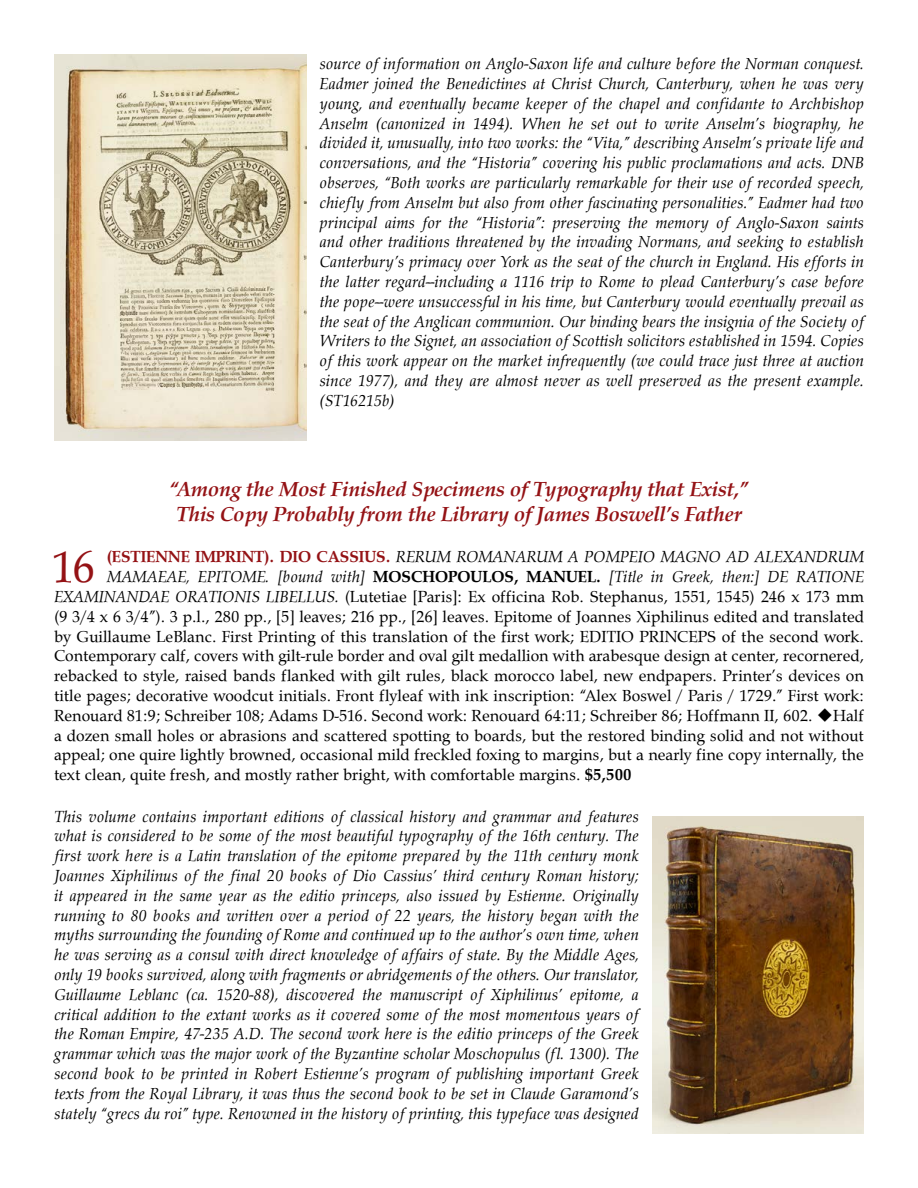
<style>
.page{position:relative;width:918px;height:1188px;background:#fff}
.page>*{position:absolute;margin:0;border:0;box-sizing:border-box;transform-origin:0 0}
.t1{font:45.75px "URW Palladio";color:#941215}
.t2{font:italic 700 21px/25.2px "URW Palladio";color:#941215;text-align:center}
.t3{font:italic 16.5px/19.8px "URW Palladio";color:#000;text-align:justify}
.t4{font:16.5px "URW Palladio";color:#000}
.s1{font-weight:700;font-style:normal;color:#941215}
.s2{font-weight:700;font-style:normal}
.s3{font-style:italic}
.s4{font-weight:700}
</style>
<div class="page">
<img style="left:54px;top:54px;width:252px;height:387px">
<img style="left:652px;top:816px;width:212px;height:318px">
<p class="t3" style="left:320px;top:54px;width:546px">source of information on Anglo-Saxon life and culture before the Norman conquest.<br>Eadmer joined the Benedictines at Christ Church, Canterbury, when he was very young, and eventually became keeper of the chapel and confidante to Archbishop Anselm (canonized in 1494). When he set out to write Anselm’s biography, he divided it, unusually, into two works: the “Vita,” describing Anselm’s private life and conversations, and the “Historia” covering his public proclamations and acts. DNB observes, “Both works are particularly remarkable for their use of recorded speech, chiefly from Anselm but also from other fascinating personalities.” Eadmer had two principal aims for the “Historia”: preserving the memory of Anglo-Saxon saints and other traditions threatened by the invading Normans, and seeking to establish Canterbury’s primacy over York as the seat of the church in England. His efforts in the latter regard--including a 1116 trip to Rome to plead Canterbury’s case before the pope--were unsuccessful in his time, but Canterbury would eventually prevail as the seat of the Anglican communion. Our binding bears the insignia of the Society of Writers to the Signet, an association of Scottish solicitors established in 1594. Copies of this work appear on the market infrequently (we could trace just three at auction since 1977), and they are almost never as well preserved as the present example. (ST16215b)</p>
<p class="t2" style="left:170px;top:476px;width:580px">“Among the Most Finished Specimens of Typography that Exist,”<br>This Copy Probably from the Library of James Boswell’s Father</p>
<h1 class="t1" style="left:52px;top:539px;width:45px">16</h1>
<p class="t3" style="left:107px;top:547px;width:759px"><span class="s1">(ESTIENNE IMPRINT). DIO CASSIUS.</span> RERUM ROMANARUM A POMPEIO MAGNO AD ALEXANDRUM</p>
<p class="t3" style="left:107px;top:567px;width:759px">MAMAEAE, EPITOME. [bound with] <span class="s2">MOSCHOPOULOS, MANUEL.</span> [Title in Greek, then:] DE RATIONE</p>
<p class="t4" style="left:54px;top:586px;width:812px"><span class="s3">EXAMINANDAE ORATIONIS LIBELLUS.</span> (Lutetiae [Paris]: Ex officina Rob. Stephanus, 1551, 1545) 246 x 173 mm</p>
<p class="t4" style="left:54px;top:606px;width:812px">(9 3/4 x 6 3/4”). 3 p.l., 280 pp., [5] leaves; 216 pp., [26] leaves. Epitome of Joannes Xiphilinus edited and translated</p>
<p class="t4" style="left:54px;top:626px;width:812px">by Guillaume LeBlanc. First Printing of this translation of the first work; EDITIO PRINCEPS of the second work.</p>
<p class="t4" style="left:54px;top:646px;width:812px">Contemporary calf, covers with gilt-rule border and oval gilt medallion with arabesque design at center, recornered,</p>
<p class="t4" style="left:54px;top:666px;width:812px">rebacked to style, raised bands flanked with gilt rules, black morocco label, new endpapers. Printer’s devices on</p>
<p class="t4" style="left:54px;top:685px;width:812px">title pages; decorative woodcut initials. Front flyleaf with ink inscription: “Alex Boswel / Paris / 1729.” First work:</p>
<p class="t4" style="left:54px;top:705px;width:812px">Renouard 81:9; Schreiber 108; Adams D-516. Second work: Renouard 64:11; Schreiber 86; Hoffmann II, 602. ◆Half</p>
<p class="t4" style="left:54px;top:725px;width:812px">a dozen small holes or abrasions and scattered spotting to boards, but the restored binding solid and not without</p>
<p class="t4" style="left:54px;top:745px;width:812px">appeal; one quire lightly browned, occasional mild freckled foxing to margins, but a nearly fine copy internally, the</p>
<p class="t4" style="left:54px;top:765px;width:579px">text clean, quite fresh, and mostly rather bright, with comfortable margins. <span class="s4">$5,500</span></p>
<p class="t3" style="left:54px;top:806px;width:586px">This volume contains important editions of classical history and grammar and features what is considered to be some of the most beautiful typography of the 16th century. The first work here is a Latin translation of the epitome prepared by the 11th century monk Joannes Xiphilinus of the final 20 books of Dio Cassius’ third century Roman history; it appeared in the same year as the editio princeps, also issued by Estienne. Originally running to 80 books and written over a period of 22 years, the history began with the myths surrounding the founding of Rome and continued up to the author’s own time, when he was serving as a consul with direct knowledge of affairs of state. By the Middle Ages, only 19 books survived, along with fragments or abridgements of the others. Our translator, Guillaume Leblanc (ca. 1520-88), discovered the manuscript of Xiphilinus’ epitome, a critical addition to the extant works as it covered some of the most momentous years of the Roman Empire, 47-235 A.D. The second work here is the editio princeps of the Greek grammar which was the major work of the Byzantine scholar Moschopulus (fl. 1300). The second book to be printed in Robert Estienne’s program of publishing important Greek texts from the Royal Library, it was thus the second book to be set in Claude Garamond’s stately “grecs du roi” type. Renowned in the history of printing, this typeface was designed</p>
</div>
